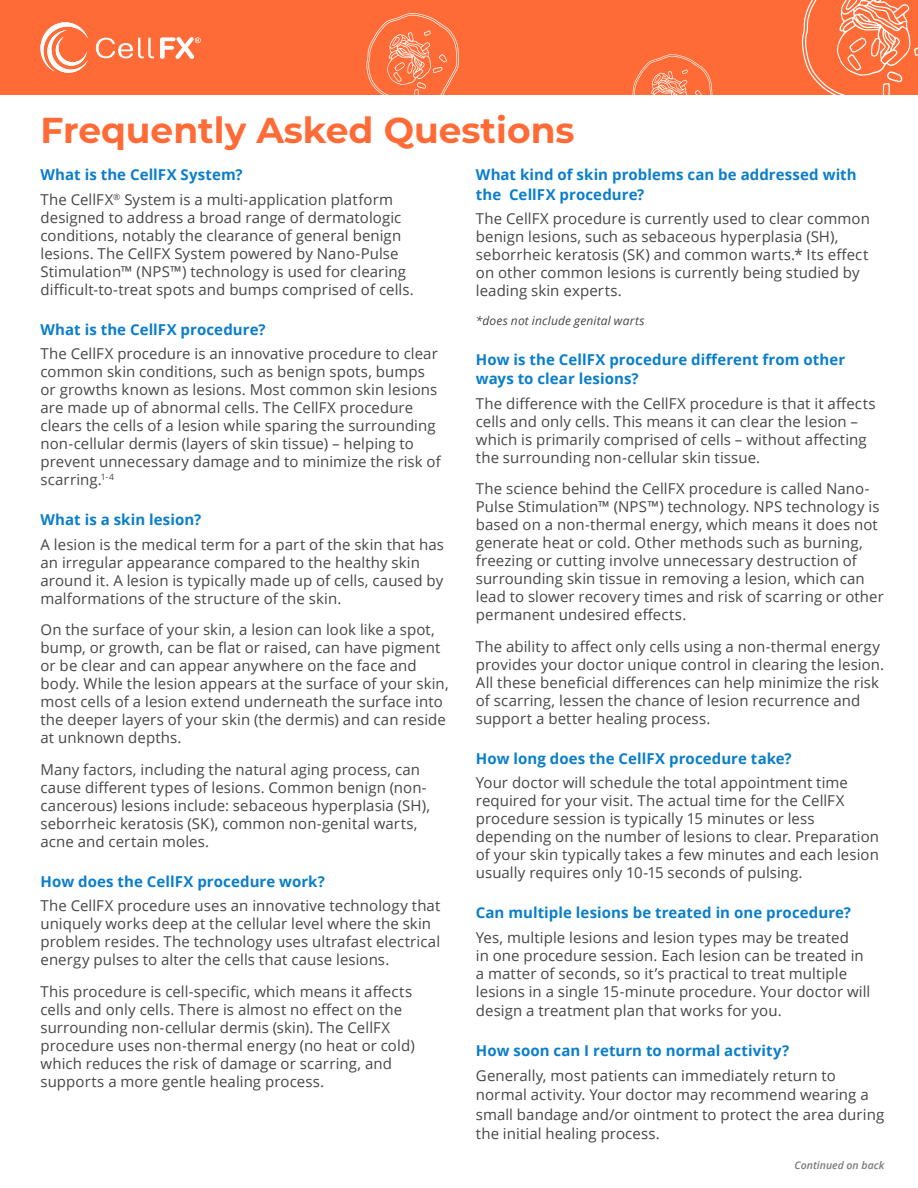
<style>
.page{position:relative;width:918px;height:1188px;background:#fff}
.page>*{position:absolute;margin:0;border:0;box-sizing:border-box;transform-origin:0 0}
.t1{font:700 36px "Montserrat";color:#ff6b36}
.Answer{font:15px/18px "Open Sans";letter-spacing:.005em;color:#464648}
.Question{font:700 15px/19.5px "Open Sans";letter-spacing:.005em;color:#0a7eca}
.Footnote{font:italic 12px "Open Sans";letter-spacing:.015em;color:#464648}
.t2{font:italic 600 10.5px "Open Sans";color:#77797c}
</style>
<div class="page">
<div style="left:0;top:0;width:918px;height:95px;background:#ff6b36"></div>
<svg style="left:96px;top:37px;width:58px;height:21px"></svg>
<svg style="left:40px;top:22px;width:48px;height:51px"></svg>
<svg style="left:160px;top:37px;width:41px;height:22px"></svg>
<svg style="left:802px;top:0;width:116px;height:95px"></svg>
<svg style="left:366px;top:13px;width:93px;height:82px"></svg>
<svg style="left:632px;top:54px;width:80px;height:41px"></svg>
<p class="t1" style="left:40px;top:104px;width:536px">Frequently Asked Questions</p>
<p class="Question" style="left:40px;top:165px;width:204px">What is the CellFX System?</p>
<p class="Answer" style="left:40px;top:190px;width:375px">The CellFX<sup>®</sup> System is a multi-application platform designed to address a broad range of dermatologic conditions, notably the clearance of general benign lesions. The CellFX System powered by Nano-Pulse Stimulation™ (NPS™) technology is used for clearing difficult-to-treat spots and bumps comprised of cells.</p>
<p class="Question" style="left:40px;top:319px;width:226px">What is the CellFX procedure?</p>
<p class="Answer" style="left:40px;top:345px;width:402px">The CellFX procedure is an innovative procedure to clear common skin conditions, such as benign spots, bumps or growths known as lesions. Most common skin lesions are made up of abnormal cells. The CellFX procedure clears the cells of a lesion while sparing the surrounding non-cellular dermis (layers of skin tissue) – helping to prevent unnecessary damage and to minimize the risk of scarring.<sup>1-4</sup></p>
<p class="Question" style="left:40px;top:510px;width:162px">What is a skin lesion?</p>
<p class="Answer" style="left:40px;top:535px;width:405px">A lesion is the medical term for a part of the skin that has an irregular appearance compared to the healthy skin around it. A lesion is typically made up of cells, caused by malformations of the structure of the skin.</p>
<p class="Answer" style="left:40px;top:621px;width:410px">On the surface of your skin, a lesion can look like a spot, bump, or growth, can be flat or raised, can have pigment or be clear and can appear anywhere on the face and body. While the lesion appears at the surface of your skin, most cells of a lesion extend underneath the surface into the deeper layers of your skin (the dermis) and can reside at unknown depths.</p>
<p class="Answer" style="left:40px;top:760px;width:391px">Many factors, including the natural aging process, can cause different types of lesions. Common benign (non&shy;cancerous) lesions include: sebaceous hyperplasia (SH), seborrheic keratosis (SK), common non-genital warts, acne and certain moles.</p>
<p class="Question" style="left:40px;top:871px;width:286px">How does the CellFX procedure work?</p>
<p class="Answer" style="left:40px;top:897px;width:401px">The CellFX procedure uses an innovative technology that uniquely works deep at the cellular level where the skin problem resides. The technology uses ultrafast electrical energy pulses to alter the cells that cause lesions.</p>
<p class="Answer" style="left:40px;top:982px;width:376px">This procedure is cell-specific, which means it affects cells and only cells. There is almost no effect on the surrounding non-cellular dermis (skin). The CellFX procedure uses non-thermal energy (no heat or cold) which reduces the risk of damage or scarring, and supports a more gentle healing process.</p>
<p class="Question" style="left:476px;top:165px;width:382px">What kind of skin problems can be addressed with the CellFX procedure?</p>
<p class="Answer" style="left:476px;top:210px;width:396px">The CellFX procedure is currently used to clear common benign lesions, such as sebaceous hyperplasia (SH), seborrheic keratosis (SK) and common warts.* Its effect on other common lesions is currently being studied by leading skin experts.</p>
<p class="Footnote" style="left:476px;top:312px;width:170px">*does not include genital warts</p>
<p class="Question" style="left:476px;top:349px;width:371px">How is the CellFX procedure different from other ways to clear lesions?</p>
<p class="Answer" style="left:476px;top:394px;width:401px">The difference with the CellFX procedure is that it affects cells and only cells. This means it can clear the lesion – which is primarily comprised of cells – without affecting the surrounding non-cellular skin tissue.</p>
<p class="Answer" style="left:476px;top:480px;width:409px">The science behind the CellFX procedure is called Nano-Pulse Stimulation™ (NPS™) technology. NPS technology is based on a non-thermal energy, which means it does not generate heat or cold. Other methods such as burning, freezing or cutting involve unnecessary destruction of surrounding skin tissue in removing a lesion, which can lead to slower recovery times and risk of scarring or other permanent undesired effects.</p>
<p class="Answer" style="left:476px;top:637px;width:410px">The ability to affect only cells using a non-thermal energy provides your doctor unique control in clearing the lesion.<br>All these beneficial differences can help minimize the risk of scarring, lessen the chance of lesion recurrence and support a better healing process.</p>
<p class="Question" style="left:476px;top:748px;width:317px">How long does the CellFX procedure take?</p>
<p class="Answer" style="left:476px;top:774px;width:405px">Your doctor will schedule the total appointment time required for your visit. The actual time for the CellFX procedure session is typically 15 minutes or less depending on the number of lesions to clear. Preparation of your skin typically takes a few minutes and each lesion usually requires only 10-15 seconds of pulsing.</p>
<p class="Question" style="left:476px;top:903px;width:377px">Can multiple lesions be treated in one procedure?</p>
<p class="Answer" style="left:476px;top:928px;width:396px">Yes, multiple lesions and lesion types may be treated<br>in one procedure session. Each lesion can be treated in a matter of seconds, so it’s practical to treat multiple lesions in a single 15-minute procedure. Your doctor will</p>
<p class="Answer" style="left:476px;top:1002px;width:307px">design a treatment plan that works for you.</p>
<p class="Question" style="left:476px;top:1041px;width:315px">How soon can I return to normal activity?</p>
<p class="Answer" style="left:476px;top:1065px;width:410px;line-height:19.5px">Generally, most patients can immediately return to normal activity. Your doctor may recommend wearing a small bandage and/or ointment to protect the area during the initial healing process.</p>
<p class="t2" style="left:795px;top:1158px;width:91px">Continued on back</p>
</div>
